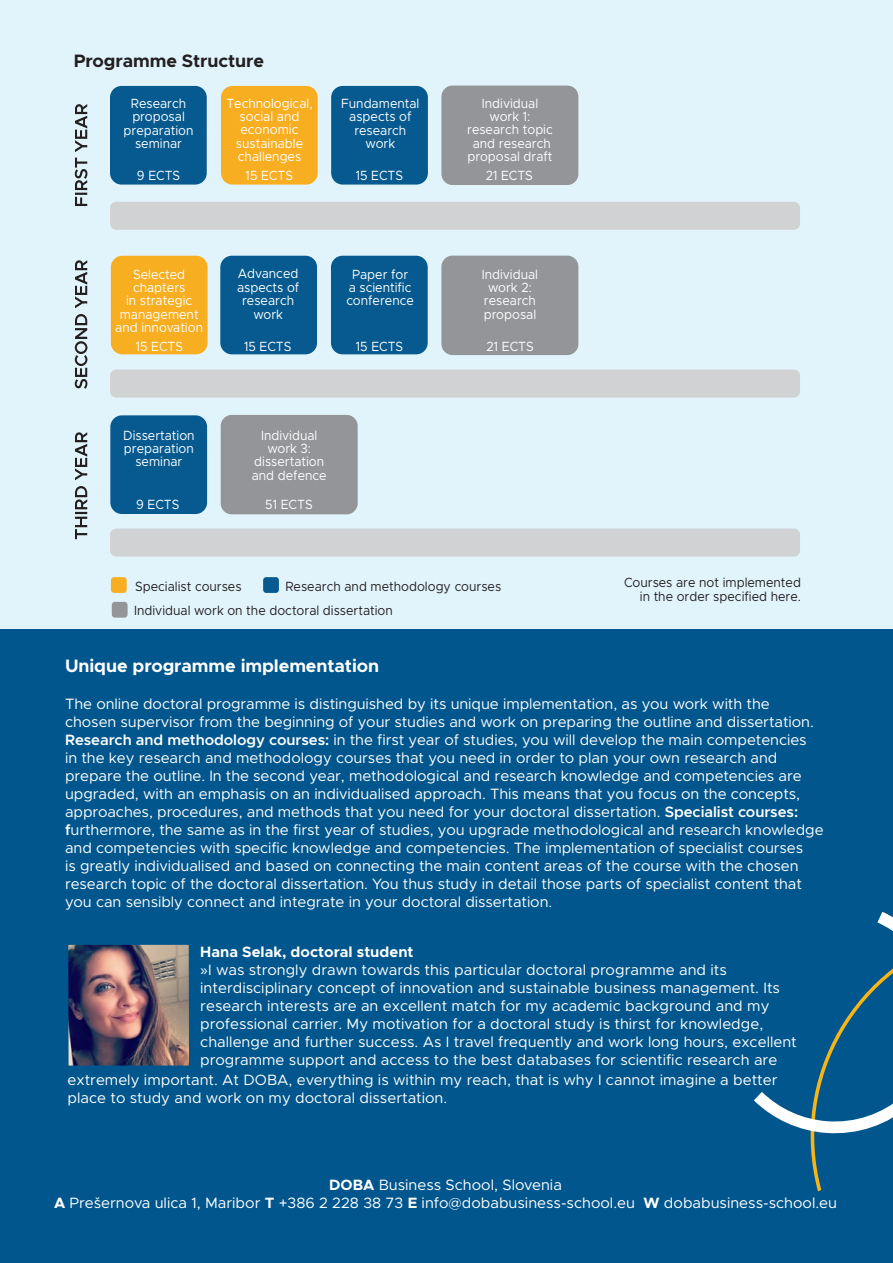
<style>
.page{position:relative;width:893px;height:1263px;background:#fff}
.page>*{position:absolute;margin:0;border:0;box-sizing:border-box;transform-origin:0 0}
.Normalno{font:700 18px "Metropolis";letter-spacing:-.005em;color:#fff}
.Normalno-2{font:700 18px "Metropolis";letter-spacing:-.005em;color:#231f20}
.Normalno-3{font:15px/18px "Metropolis";letter-spacing:-.005em;color:#fff}
.Main{font:15px/18px "Metropolis";color:#fff}
.Main-2{font:700 15px "Metropolis";color:#fff}
.t1{font:13.35px/13.4px "Metropolis";color:#fff;text-align:center;scale:.93 1}
.t2{font:13.35px/13.4px "Metropolis";color:#231f20;text-align:right;scale:.93 1}
.s1{font-weight:600}
.s2{font-weight:700}
</style>
<div class="page">
<div style="left:0;top:0;width:893px;height:630px;background:#e1f4fc"></div>
<div style="left:0;top:630px;width:893px;height:633px;background:#01568d"></div>
<svg style="left:754px;top:912px;width:139px;height:280px"></svg>
<div style="left:221px;top:415px;width:137px;height:99px;background:#939598;border-radius:11px"></div>
<div style="left:441px;top:256px;width:137px;height:99px;background:#939598;border-radius:11px"></div>
<div style="left:441px;top:86px;width:137px;height:99px;background:#939598;border-radius:11px"></div>
<svg style="left:75px;top:432px;width:12px;height:107px"></svg>
<svg style="left:75px;top:260px;width:12px;height:129px;background:#929ba0"></svg>
<svg style="left:75px;top:104px;width:12px;height:102px"></svg>
<div style="left:110px;top:86px;width:97px;height:99px;background:#065a90;border-radius:12px"></div>
<div style="left:221px;top:86px;width:97px;height:99px;background:#f8ae21;border-radius:12px"></div>
<div style="left:331px;top:86px;width:97px;height:99px;background:#065a90;border-radius:12px"></div>
<div style="left:110px;top:202px;width:690px;height:28px;background:#d1d2d4;border-radius:6px"></div>
<div style="left:110px;top:415px;width:97px;height:99px;background:#065a90;border-radius:12px"></div>
<div style="left:220px;top:256px;width:97px;height:98px;background:#065a90;border-radius:12px"></div>
<div style="left:331px;top:256px;width:97px;height:98px;background:#065a90;border-radius:12px"></div>
<div style="left:110px;top:369px;width:690px;height:29px;background:#d1d2d4;border-radius:6px"></div>
<div style="left:110px;top:529px;width:690px;height:28px;background:#d1d2d4;border-radius:6px"></div>
<div style="left:111px;top:256px;width:97px;height:98px;background:#f8ae21;border-radius:12px"></div>
<div style="left:263px;top:577px;width:16px;height:16px;background:#065a90;border-radius:3px"></div>
<div style="left:111px;top:577px;width:16px;height:16px;background:#f8ae21;border-radius:3px"></div>
<div style="left:112px;top:602px;width:16px;height:16px;background:#939598;border-radius:3px"></div>
<img style="left:68px;top:945px;width:121px;height:120px">
<p class="Normalno-2" style="left:74px;top:49px;width:192px">Programme Structure</p>
<p class="t1" style="left:124px;top:98px;width:77px">Research proposal preparation seminar</p>
<p class="t1" style="left:226px;top:97px;width:94px">Technological, social and economic sustainable challenges</p>
<p class="t1" style="left:341px;top:98px;width:86px">Fundamental aspects of research work</p>
<p class="t1" style="left:137px;top:170px;width:48px">9 ECTS</p>
<p class="t1" style="left:246px;top:170px;width:52px">15 ECTS</p>
<p class="t1" style="left:356px;top:170px;width:52px">15 ECTS</p>
<p class="t1" style="left:467px;top:97px;width:94px">Individual work 1: research topic and research proposal draft</p>
<p class="t1" style="left:486px;top:170px;width:52px">21 ECTS</p>
<p class="t1" style="left:115px;top:268px;width:96px">Selected chapters<br>in strategic management and innovation</p>
<p class="t1" style="left:136px;top:341px;width:52px">15 ECTS</p>
<p class="t1" style="left:128px;top:289px;width:68px;text-align:left">Research seminar 1a</p>
<p class="t1" style="left:123px;top:429px;width:78px">Dissertation preparation seminar</p>
<p class="t1" style="left:136px;top:499px;width:48px">9 ECTS</p>
<p class="t1" style="left:346px;top:268px;width:74px">Paper for<br>a scientific conference</p>
<p class="t1" style="left:237px;top:268px;width:68px">Advanced aspects of research work</p>
<p class="t1" style="left:482px;top:268px;width:62px">Individual work 2: research proposal</p>
<p class="t1" style="left:244px;top:341px;width:52px">15 ECTS</p>
<p class="t1" style="left:356px;top:341px;width:52px">15 ECTS</p>
<p class="t1" style="left:487px;top:341px;width:52px">21 ECTS</p>
<p class="t1" style="left:252px;top:429px;width:82px">Individual work 3: dissertation and defence</p>
<p class="t1" style="left:265px;top:499px;width:52px">51 ECTS</p>
<p class="t2" style="left:135px;top:580px;width:116px">Specialist courses</p>
<p class="t2" style="left:286px;top:580px;width:233px">Research and methodology courses</p>
<p class="t2" style="left:624px;top:577px;width:192px">Courses are not implemented in the order specified here.</p>
<p class="t2" style="left:134px;top:605px;width:280px">Individual work on the doctoral dissertation</p>
<p class="Normalno" style="left:65px;top:655px;width:316px">Unique programme implementation</p>
<p class="Normalno-3" style="left:65px;top:694px;width:750px">The online doctoral programme is distinguished by its unique implementation, as you work with the chosen supervisor from the beginning of your studies and work on preparing the outline and dissertation.</p>
<p class="Normalno-3" style="left:65px;top:730px;width:760px"><span class="s1">Research and methodology courses:</span> in the first year of studies, you will develop the main competencies<br>in the key research and methodology courses that you need in order to plan your own research and prepare the outline. In the second year, methodological and research knowledge and competencies are upgraded, with an emphasis on an individualised approach. This means that you focus on the concepts, approaches, procedures, and methods that you need for your doctoral dissertation. <span class="s1">Specialist courses: f</span>urthermore, the same as in the first year of studies, you upgrade methodological and research knowledge and competencies with specific knowledge and competencies. The implementation of specialist courses<br>is greatly individualised and based on connecting the main content areas of the course with the chosen research topic of the doctoral dissertation. You thus study in detail those parts of specialist content that you can sensibly connect and integrate in your doctoral dissertation.</p>
<p class="Main-2" style="left:200px;top:942px;width:215px">Hana Selak, doctoral student</p>
<p class="Main" style="left:200px;top:960px;width:598px">»I was strongly drawn towards this particular doctoral programme and its interdisciplinary concept of innovation and sustainable business management. Its research interests are an excellent match for my academic background and my professional carrier. My motivation for a doctoral study is thirst for knowledge, challenge and further success. As I travel frequently and work long hours, excellent programme support and access to the best databases for scientific research are</p>
<p class="Main" style="left:68px;top:1070px;width:711px">extremely important. At DOBA, everything is within my reach, that is why I cannot imagine a better place to study and work on my doctoral dissertation.</p>
<p class="Normalno-3" style="left:329px;top:1176px;width:234px"><span class="s2">DOBA</span> Business School, Slovenia</p>
<p class="Normalno-3" style="left:54px;top:1194px;width:785px"><span class="s2">A</span> Prešernova ulica 1, Maribor <span class="s2">T</span> +386 2 228 38 73 <span class="s2">E</span> info@dobabusiness-school.eu <span class="s2">W</span> dobabusiness-school.eu</p>
</div>
